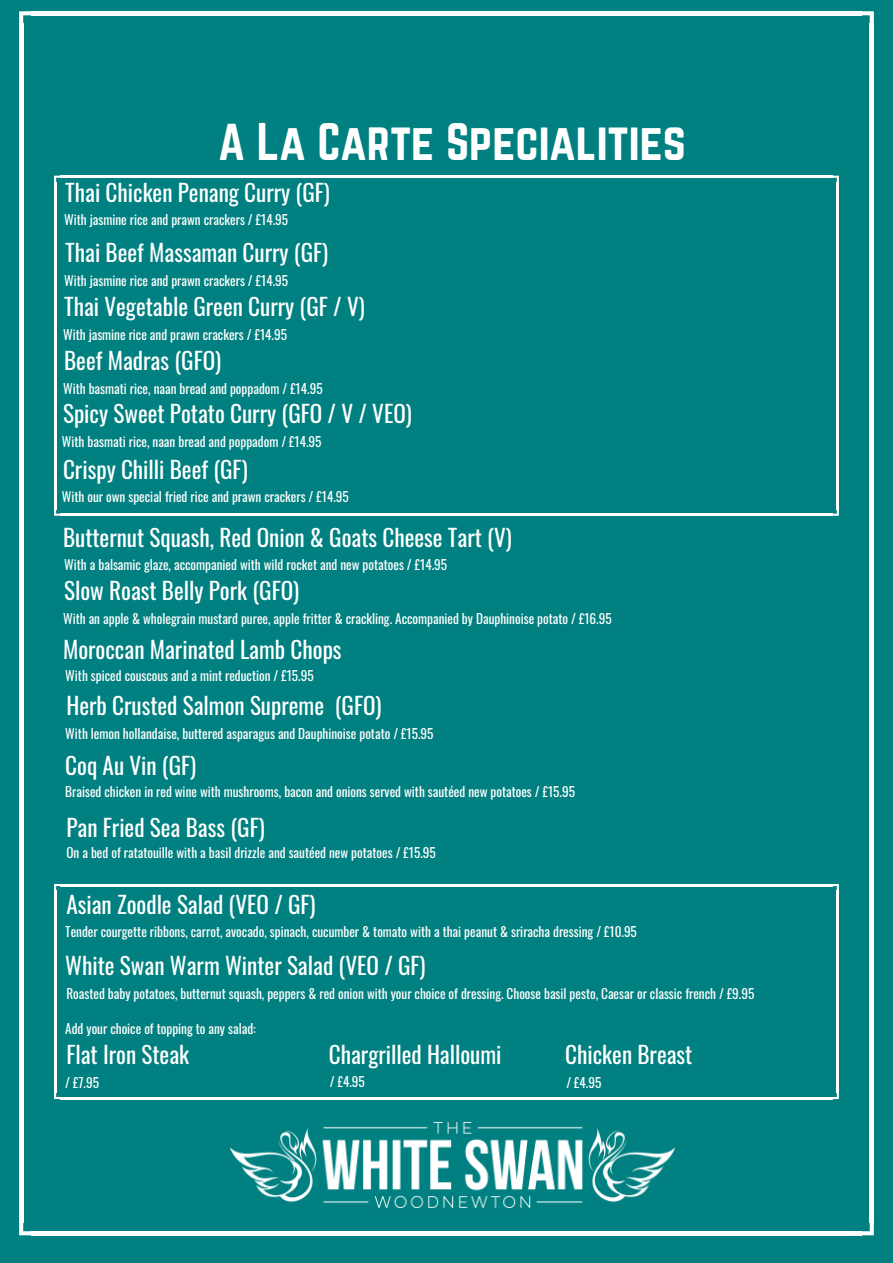
<style>
.page{position:relative;width:893px;height:1263px;background:#008080}
.page>*{position:absolute;margin:0;border:0;box-sizing:border-box;transform-origin:0 0}
.t1{font:46.35px "Norwester";color:#fff}
.t2{font:23.25px "Oswald";color:#fff}
.t3{font:13.2px "Oswald";color:#fff}
</style>
<div class="page">
<hr style="left:870px;top:23px;width:4px;height:1200px;background:#fff">
<hr style="left:19px;top:23px;width:4px;height:1200px;background:#fff">
<hr style="left:31px;top:11px;width:831px;height:4px;background:#fff">
<hr style="left:31px;top:1231px;width:831px;height:4px;background:#fff">
<svg style="left:861px;top:11px;width:13px;height:13px"></svg>
<svg style="left:19px;top:11px;width:13px;height:13px"></svg>
<svg style="left:862px;top:1223px;width:12px;height:12px"></svg>
<svg style="left:19px;top:1223px;width:12px;height:12px"></svg>
<hr style="left:837px;top:182px;width:2px;height:327px;background:#fff">
<hr style="left:54px;top:182px;width:2px;height:327px;background:#fff">
<hr style="left:60px;top:176px;width:773px;height:2px;background:#fff">
<hr style="left:60px;top:514px;width:773px;height:2px;background:#fff">
<svg style="left:833px;top:176px;width:6px;height:6px"></svg>
<svg style="left:54px;top:176px;width:6px;height:6px"></svg>
<svg style="left:832px;top:509px;width:7px;height:7px"></svg>
<svg style="left:54px;top:509px;width:6px;height:7px"></svg>
<hr style="left:837px;top:890px;width:2px;height:203px;background:#fff">
<hr style="left:54px;top:890px;width:2px;height:203px;background:#fff">
<hr style="left:60px;top:884px;width:773px;height:2px;background:#fff">
<hr style="left:60px;top:1097px;width:773px;height:2px;background:#fff">
<svg style="left:832px;top:884px;width:7px;height:6px"></svg>
<svg style="left:54px;top:884px;width:6px;height:6px"></svg>
<svg style="left:833px;top:1093px;width:6px;height:6px"></svg>
<svg style="left:54px;top:1093px;width:6px;height:6px"></svg>
<img style="left:230px;top:1121px;width:445px;height:88px">
<h1 class="t1" style="left:218px;top:119px;width:470px">A La Carte Specialities</h1>
<h2 class="t2" style="left:65px;top:174px;width:266px">Thai Chicken Penang Curry (GF)</h2>
<p class="t3" style="left:64px;top:209px;width:225px">With jasmine rice and prawn crackers / £14.95</p>
<h2 class="t2" style="left:65px;top:235px;width:264px">Thai Beef Massaman Curry (GF)</h2>
<p class="t3" style="left:64px;top:270px;width:225px">With jasmine rice and prawn crackers / £14.95</p>
<h2 class="t2" style="left:64px;top:289px;width:302px">Thai Vegetable Green Curry (GF / V)</h2>
<p class="t3" style="left:63px;top:324px;width:225px">With jasmine rice and prawn crackers / £14.95</p>
<h2 class="t2" style="left:64px;top:343px;width:159px">Beef Madras (GFO)</h2>
<p class="t3" style="left:63px;top:378px;width:261px">With basmati rice, naan bread and poppadom / £14.95</p>
<h2 class="t2" style="left:63px;top:396px;width:350px">Spicy Sweet Potato Curry (GFO / V / VEO)</h2>
<p class="t3" style="left:62px;top:431px;width:261px">With basmati rice, naan bread and poppadom / £14.95</p>
<h2 class="t2" style="left:63px;top:451px;width:186px">Crispy Chilli Beef (GF)</h2>
<p class="t3" style="left:62px;top:486px;width:288px">With our own special fried rice and prawn crackers / £14.95</p>
<h2 class="t2" style="left:63px;top:519px;width:450px">Butternut Squash, Red Onion &amp; Goats Cheese Tart (V)</h2>
<p class="t3" style="left:64px;top:554px;width:384px">With a balsamic glaze, accompanied with wild rocket and new potatoes / £14.95</p>
<h2 class="t2" style="left:64px;top:572px;width:237px">Slow Roast Belly Pork (GFO)</h2>
<p class="t3" style="left:63px;top:608px;width:550px">With an apple &amp; wholegrain mustard puree, apple fritter &amp; crackling. Accompanied by Dauphinoise potato / £16.95</p>
<h2 class="t2" style="left:63px;top:631px;width:280px">Moroccan Marinated Lamb Chops</h2>
<p class="t3" style="left:65px;top:665px;width:250px">With spiced couscous and a mint reduction / £15.95</p>
<h2 class="t2" style="left:66px;top:687px;width:317px">Herb Crusted Salmon Supreme (GFO)</h2>
<p class="t3" style="left:65px;top:723px;width:370px">With lemon hollandaise, buttered asparagus and Dauphinoise potato / £15.95</p>
<h2 class="t2" style="left:65px;top:747px;width:132px">Coq Au Vin (GF)</h2>
<p class="t3" style="left:65px;top:781px;width:511px">Braised chicken in red wine with mushrooms, bacon and onions served with sautéed new potatoes / £15.95</p>
<h2 class="t2" style="left:66px;top:809px;width:200px">Pan Fried Sea Bass (GF)</h2>
<p class="t3" style="left:66px;top:842px;width:371px">On a bed of ratatouille with a basil drizzle and sautéed new potatoes / £15.95</p>
<h2 class="t2" style="left:66px;top:887px;width:251px">Asian Zoodle Salad (VEO / GF)</h2>
<p class="t3" style="left:65px;top:921px;width:573px">Tender courgette ribbons, carrot, avocado, spinach, cucumber &amp; tomato with a thai peanut &amp; sriracha dressing / £10.95</p>
<h2 class="t2" style="left:65px;top:947px;width:362px">White Swan Warm Winter Salad (VEO / GF)</h2>
<p class="t3" style="left:66px;top:983px;width:689px">Roasted baby potatoes, butternut squash, peppers &amp; red onion with your choice of dressing. Choose basil pesto, Caesar or classic french / £9.95</p>
<p class="t3" style="left:65px;top:1018px;width:192px">Add your choice of topping to any salad:</p>
<h2 class="t2" style="left:66px;top:1036px;width:124px">Flat Iron Steak</h2>
<h2 class="t2" style="left:329px;top:1036px;width:174px">Chargrilled Halloumi</h2>
<p class="t3" style="left:65px;top:1072px;width:35px">/ £7.95</p>
<p class="t3" style="left:330px;top:1071px;width:36px">/ £4.95</p>
<h2 class="t2" style="left:565px;top:1036px;width:129px">Chicken Breast</h2>
<p class="t3" style="left:566px;top:1072px;width:36px">/ £4.95</p>
</div>
